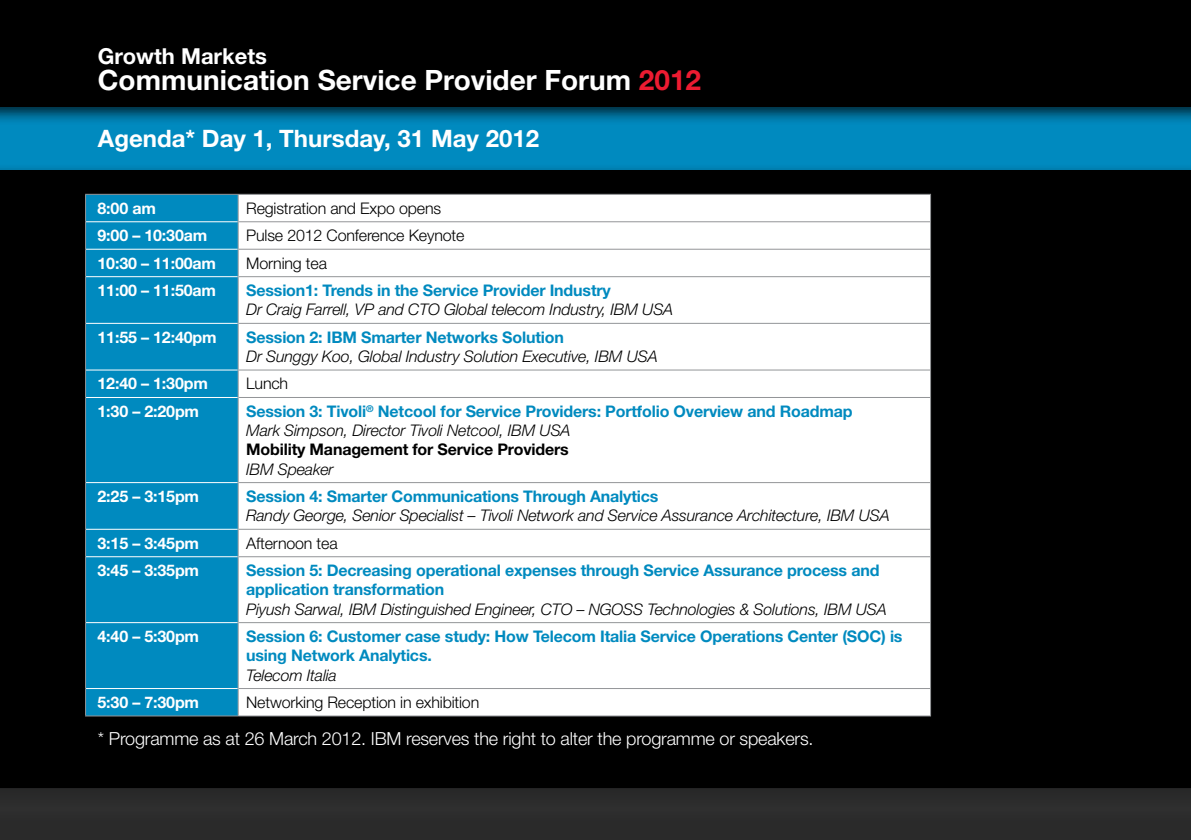
<style>
.page{position:relative;width:1191px;height:840px;background:#fff}
.page>*{position:absolute;margin:0;border:0;box-sizing:border-box;transform-origin:0 0}
.t1{font:700 28px "Helvetica Neue LT Std";color:#fff}
.t2{font:700 24px "Helvetica Neue LT Std";color:#fff}
.t3{font:700 22px "Helvetica Neue LT Std";color:#fff}
.t4{font:300 18px "Helvetica Neue LT Std";letter-spacing:-.01em;color:#fff}
.t5{font:700 16px/19.2px "Helvetica Neue LT Std";letter-spacing:-.01em;color:#008abf}
.t6{font:italic 300 16px "Helvetica Neue LT Std";letter-spacing:-.01em;color:#000}
.t7{font:700 16px "Helvetica Neue LT Std";letter-spacing:-.01em;color:#fff}
.t8{font:300 16px "Helvetica Neue LT Std";letter-spacing:-.01em;color:#000}
.t9{font:700 16px "Helvetica Neue LT Std";letter-spacing:-.01em;color:#000}
.s1{color:#ed1b31}
.s2{font-weight:300;font-style:italic;color:#000}
</style>
<div class="page">
<div style="left:0;top:0;width:1191px;height:839px;background:#000"></div>
<div style="left:0;top:105px;width:1191px;height:66px;background:#000;opacity:.75"></div>
<svg style="left:86px;top:195px;width:152px;height:520px;background:#048bbf"></svg>
<div style="left:239px;top:195px;width:691px;height:520px;background:#fff"></div>
<hr style="left:85px;top:194px;width:153px;height:1px;background:#939598">
<hr style="left:238px;top:194px;width:693px;height:1px;background:#939598">
<hr style="left:239px;top:221px;width:692px;height:1px;background:#939598">
<svg style="left:85px;top:195px;width:1px;height:81px"></svg>
<hr style="left:239px;top:248px;width:692px;height:1px;background:#939598">
<svg style="left:930px;top:195px;width:1px;height:81px"></svg>
<hr style="left:85px;top:276px;width:1px;height:47px;background:#939598">
<hr style="left:239px;top:276px;width:692px;height:1px;background:#939598">
<hr style="left:930px;top:277px;width:1px;height:45px;background:#939598">
<hr style="left:85px;top:323px;width:1px;height:47px;background:#939598">
<hr style="left:239px;top:322px;width:692px;height:1px;background:#939598">
<hr style="left:930px;top:323px;width:1px;height:46px;background:#939598">
<svg style="left:85px;top:370px;width:1px;height:27px"></svg>
<hr style="left:239px;top:369px;width:692px;height:1px;background:#939598">
<svg style="left:930px;top:370px;width:1px;height:27px"></svg>
<hr style="left:85px;top:397px;width:1px;height:85px;background:#939598">
<hr style="left:239px;top:397px;width:692px;height:1px;background:#939598">
<hr style="left:930px;top:398px;width:1px;height:84px;background:#939598">
<hr style="left:85px;top:482px;width:1px;height:47px;background:#939598">
<hr style="left:239px;top:482px;width:692px;height:1px;background:#939598">
<hr style="left:930px;top:483px;width:1px;height:45px;background:#939598">
<svg style="left:85px;top:529px;width:1px;height:27px"></svg>
<hr style="left:239px;top:528px;width:692px;height:1px;background:#939598">
<svg style="left:930px;top:529px;width:1px;height:27px"></svg>
<hr style="left:85px;top:556px;width:1px;height:66px;background:#939598">
<hr style="left:239px;top:556px;width:692px;height:1px;background:#939598">
<hr style="left:930px;top:557px;width:1px;height:64px;background:#939598">
<hr style="left:85px;top:622px;width:1px;height:66px;background:#939598">
<hr style="left:239px;top:621px;width:692px;height:1px;background:#939598">
<hr style="left:930px;top:622px;width:1px;height:65px;background:#939598">
<svg style="left:85px;top:688px;width:1px;height:27px"></svg>
<hr style="left:239px;top:687px;width:692px;height:1px;background:#939598">
<svg style="left:930px;top:688px;width:1px;height:27px"></svg>
<hr style="left:85px;top:715px;width:153px;height:1px;background:#939598">
<hr style="left:238px;top:715px;width:693px;height:1px;background:#939598">
<hr style="left:86px;top:221px;width:152px;height:1px;background:#fff">
<hr style="left:86px;top:248px;width:152px;height:1px;background:#fff">
<hr style="left:86px;top:276px;width:152px;height:1px;background:#fff">
<hr style="left:86px;top:322px;width:152px;height:1px;background:#fff">
<hr style="left:86px;top:369px;width:152px;height:1px;background:#fff">
<hr style="left:86px;top:397px;width:152px;height:1px;background:#fff">
<hr style="left:86px;top:482px;width:152px;height:1px;background:#fff">
<hr style="left:86px;top:528px;width:152px;height:1px;background:#fff">
<hr style="left:86px;top:556px;width:152px;height:1px;background:#fff">
<hr style="left:86px;top:621px;width:152px;height:1px;background:#fff">
<hr style="left:86px;top:687px;width:152px;height:1px;background:#fff">
<svg style="left:238px;top:195px;width:1px;height:81px"></svg>
<hr style="left:238px;top:276px;width:1px;height:47px;background:#a7a9ac">
<hr style="left:238px;top:323px;width:1px;height:47px;background:#a7a9ac">
<svg style="left:238px;top:370px;width:1px;height:27px"></svg>
<hr style="left:238px;top:397px;width:1px;height:85px;background:#a7a9ac">
<hr style="left:238px;top:482px;width:1px;height:47px;background:#a7a9ac">
<svg style="left:238px;top:529px;width:1px;height:27px"></svg>
<hr style="left:238px;top:556px;width:1px;height:66px;background:#a7a9ac">
<hr style="left:238px;top:622px;width:1px;height:66px;background:#a7a9ac">
<svg style="left:238px;top:688px;width:1px;height:27px"></svg>
<div style="left:0;top:788px;width:1191px;height:51px;background:#2a2a2a"></div>
<h3 class="t3" style="left:98px;top:42px;width:171px">Growth Markets</h3>
<h1 class="t1" style="left:98px;top:63px;width:605px">Communication Service Provider Forum <span class="s1">2012</span></h1>
<h2 class="t2" style="left:98px;top:124px;width:443px">Agenda* Day 1, Thursday, 31 May 2012</h2>
<p class="t7" style="left:98px;top:198px;width:60px">8:00 am</p>
<p class="t8" style="left:246px;top:198px;width:196px">Registration and Expo opens</p>
<p class="t7" style="left:98px;top:225px;width:111px">9:00 – 10:30am</p>
<p class="t8" style="left:246px;top:225px;width:220px">Pulse 2012 Conference Keynote</p>
<p class="t7" style="left:98px;top:253px;width:120px">10:30 – 11:00am</p>
<p class="t8" style="left:246px;top:253px;width:82px">Morning tea</p>
<p class="t7" style="left:98px;top:280px;width:120px">11:00 – 11:50am</p>
<p class="t5" style="left:246px;top:280px;width:366px">Session1: Trends in the Service Provider Industry</p>
<p class="t6" style="left:246px;top:300px;width:428px">Dr Craig Farrell, VP and CTO Global telecom Industry, IBM USA</p>
<p class="t7" style="left:98px;top:327px;width:120px">11:55 – 12:40pm</p>
<p class="t5" style="left:246px;top:327px;width:319px">Session 2: IBM Smarter Networks Solution</p>
<p class="t6" style="left:246px;top:346px;width:413px">Dr Sunggy Koo, Global Industry Solution Executive, IBM USA</p>
<p class="t7" style="left:98px;top:373px;width:112px">12:40 – 1:30pm</p>
<p class="t8" style="left:246px;top:374px;width:44px">Lunch</p>
<p class="t7" style="left:98px;top:401px;width:103px">1:30 – 2:20pm</p>
<p class="t5" style="left:246px;top:401px;width:608px">Session 3: Tivoli<sup>®</sup> Netcool for Service Providers: Portfolio Overview and Roadmap<br><span class="s2">Mark Simpson, Director Tivoli Netcool, IBM USA</span></p>
<p class="t9" style="left:246px;top:439px;width:324px">Mobility Management for Service Providers</p>
<p class="t6" style="left:246px;top:459px;width:89px">IBM Speaker</p>
<p class="t7" style="left:98px;top:486px;width:103px">2:25 – 3:15pm</p>
<p class="t5" style="left:246px;top:486px;width:414px">Session 4: Smarter Communications Through Analytics</p>
<p class="t6" style="left:246px;top:505px;width:645px">Randy George, Senior Specialist – Tivoli Network and Service Assurance Architecture, IBM USA</p>
<p class="t7" style="left:98px;top:533px;width:103px">3:15 – 3:45pm</p>
<p class="t8" style="left:246px;top:533px;width:93px">Afternoon tea</p>
<p class="t7" style="left:98px;top:560px;width:103px">3:45 – 3:35pm</p>
<p class="t5" style="left:246px;top:560px;width:635px">Session 5: Decreasing operational expenses through Service Assurance process and application transformation</p>
<p class="t6" style="left:246px;top:599px;width:642px">Piyush Sarwal, IBM Distinguished Engineer, CTO – NGOSS Technologies &amp; Solutions, IBM USA</p>
<p class="t7" style="left:98px;top:626px;width:103px">4:40 – 5:30pm</p>
<p class="t5" style="left:246px;top:626px;width:658px">Session 6: Customer case study: How Telecom Italia Service Operations Center (SOC) is using Network Analytics.</p>
<p class="t6" style="left:246px;top:665px;width:92px">Telecom Italia</p>
<p class="t7" style="left:98px;top:692px;width:103px">5:30 – 7:30pm</p>
<p class="t8" style="left:246px;top:692px;width:234px">Networking Reception in exhibition</p>
<p class="t4" style="left:98px;top:727px;width:717px">* Programme as at 26 March 2012. IBM reserves the right to alter the programme or speakers.</p>
</div>
